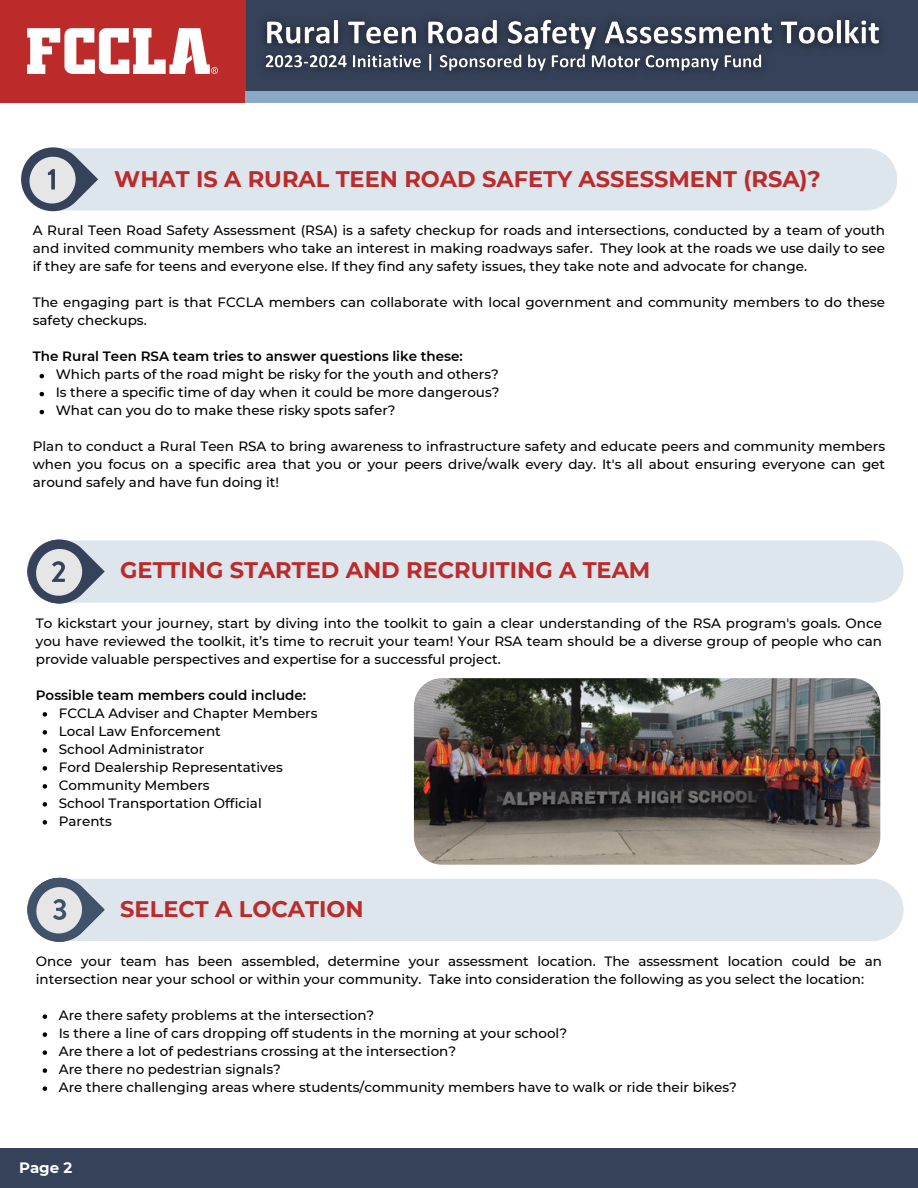
<style>
.page{position:relative;width:918px;height:1188px;background:#fff}
.page>*{position:absolute;margin:0;border:0;box-sizing:border-box;transform-origin:0 0}
.t1{font:700 22.5px "Montserrat";color:#bd2a2a}
.t2{font:700 15px "Montserrat";color:#fff}
.t3{font:500 13.5px/18px "Montserrat";color:#000;text-align:justify}
.t4{font:600 13.5px "Montserrat";color:#000}
</style>
<div class="page">
<div style="left:0;top:0;width:918px;height:103px;background:#364259"></div>
<div style="left:0;top:0;width:245px;height:103px;background:#bd2a2a"></div>
<div style="left:0;top:1148px;width:918px;height:40px;background:#364259"></div>
<img style="left:28px;top:29px;width:190px;height:45px">
<div style="left:245px;top:91px;width:673px;height:12px;background:#8aa9c5"></div>
<svg style="left:43px;top:712px;width:4px;height:5px"></svg>
<svg style="left:43px;top:730px;width:4px;height:5px"></svg>
<svg style="left:43px;top:748px;width:4px;height:5px"></svg>
<svg style="left:43px;top:766px;width:4px;height:5px"></svg>
<svg style="left:43px;top:784px;width:4px;height:5px"></svg>
<svg style="left:43px;top:802px;width:4px;height:5px"></svg>
<svg style="left:43px;top:820px;width:4px;height:5px"></svg>
<div style="left:104px;top:540px;width:800px;height:63px;background:#dde5ed"></div>
<svg style="left:27px;top:539px;width:77px;height:65px;background:#a4aab4"></svg>
<svg style="left:43px;top:1014px;width:4px;height:5px"></svg>
<svg style="left:43px;top:1032px;width:4px;height:5px"></svg>
<svg style="left:43px;top:1050px;width:4px;height:5px"></svg>
<svg style="left:43px;top:1068px;width:4px;height:5px"></svg>
<svg style="left:43px;top:1086px;width:4px;height:5px"></svg>
<div style="left:104px;top:879px;width:800px;height:62px;background:#dde5ed"></div>
<svg style="left:27px;top:877px;width:77px;height:65px;background:#a6afb9"></svg>
<svg style="left:40px;top:374px;width:4px;height:4px"></svg>
<svg style="left:40px;top:392px;width:4px;height:4px"></svg>
<svg style="left:40px;top:410px;width:4px;height:4px"></svg>
<div style="left:98px;top:148px;width:799px;height:62px;background:#dde5ed"></div>
<svg style="left:21px;top:147px;width:77px;height:65px;background:#a6adb7"></svg>
<img style="left:414px;top:678px;width:466px;height:187px;border-radius:28px">
<img style="left:264px;top:19px;width:616px;height:53px">
<p class="t1" style="left:114px;top:165px;width:708px">WHAT IS A RURAL TEEN ROAD SAFETY ASSESSMENT (RSA)?</p>
<p class="t3" style="left:33px;top:222px;width:854px">A Rural Teen Road Safety Assessment (RSA) is a safety checkup for roads and intersections, conducted by a team of youth and invited community members who take an interest in making roadways safer. They look at the roads we use daily to see if they are safe for teens and everyone else. If they find any safety issues, they take note and advocate for change.</p>
<p class="t3" style="left:33px;top:294px;width:854px">The engaging part is that FCCLA members can collaborate with local government and community members to do these safety checkups.</p>
<p class="t4" style="left:33px;top:348px;width:432px">The Rural Teen RSA team tries to answer questions like these:</p>
<p class="t3" style="left:56px;top:366px;width:445px">Which parts of the road might be risky for the youth and others?</p>
<p class="t3" style="left:56px;top:384px;width:445px">Is there a specific time of day when it could be more dangerous?</p>
<p class="t3" style="left:56px;top:402px;width:341px">What can you do to make these risky spots safer?</p>
<p class="t3" style="left:33px;top:438px;width:854px">Plan to conduct a Rural Teen RSA to bring awareness to infrastructure safety and educate peers and community members when you focus on a specific area that you or your peers drive/walk every day. It's all about ensuring everyone can get around safely and have fun doing it!</p>
<p class="t1" style="left:120px;top:557px;width:532px">GETTING STARTED AND RECRUITING A TEAM</p>
<p class="t3" style="left:36px;top:614px;width:848px">To kickstart your journey, start by diving into the toolkit to gain a clear understanding of the RSA program's goals. Once you have reviewed the toolkit, it’s time to recruit your team! Your RSA team should be a diverse group of people who can provide valuable perspectives and expertise for a successful project.</p>
<p class="t4" style="left:36px;top:687px;width:272px">Possible team members could include:</p>
<p class="t3" style="left:59px;top:704px;width:260px">FCCLA Adviser and Chapter Members</p>
<p class="t3" style="left:59px;top:722px;width:164px">Local Law Enforcement</p>
<p class="t3" style="left:59px;top:740px;width:147px">School Administrator</p>
<p class="t3" style="left:59px;top:758px;width:226px">Ford Dealership Representatives</p>
<p class="t3" style="left:59px;top:776px;width:152px">Community Members</p>
<p class="t3" style="left:59px;top:794px;width:205px">School Transportation Official</p>
<p class="t3" style="left:59px;top:812px;width:55px">Parents</p>
<p class="t1" style="left:120px;top:895px;width:245px">SELECT A LOCATION</p>
<p class="t3" style="left:36px;top:952px;width:848px">Once your team has been assembled, determine your assessment location. The assessment location could be an intersection near your school or within your community. Take into consideration the following as you select the location:</p>
<p class="t3" style="left:59px;top:1006px;width:317px">Are there safety problems at the intersection?</p>
<p class="t3" style="left:59px;top:1024px;width:510px">Is there a line of cars dropping off students in the morning at your school?</p>
<p class="t3" style="left:59px;top:1042px;width:399px">Are there a lot of pedestrians crossing at the intersection?</p>
<p class="t3" style="left:59px;top:1060px;width:224px">Are there no pedestrian signals?</p>
<p class="t3" style="left:59px;top:1078px;width:680px">Are there challenging areas where students/community members have to walk or ride their bikes?</p>
<p class="t2" style="left:19px;top:1158px;width:55px">Page 2</p>
</div>
